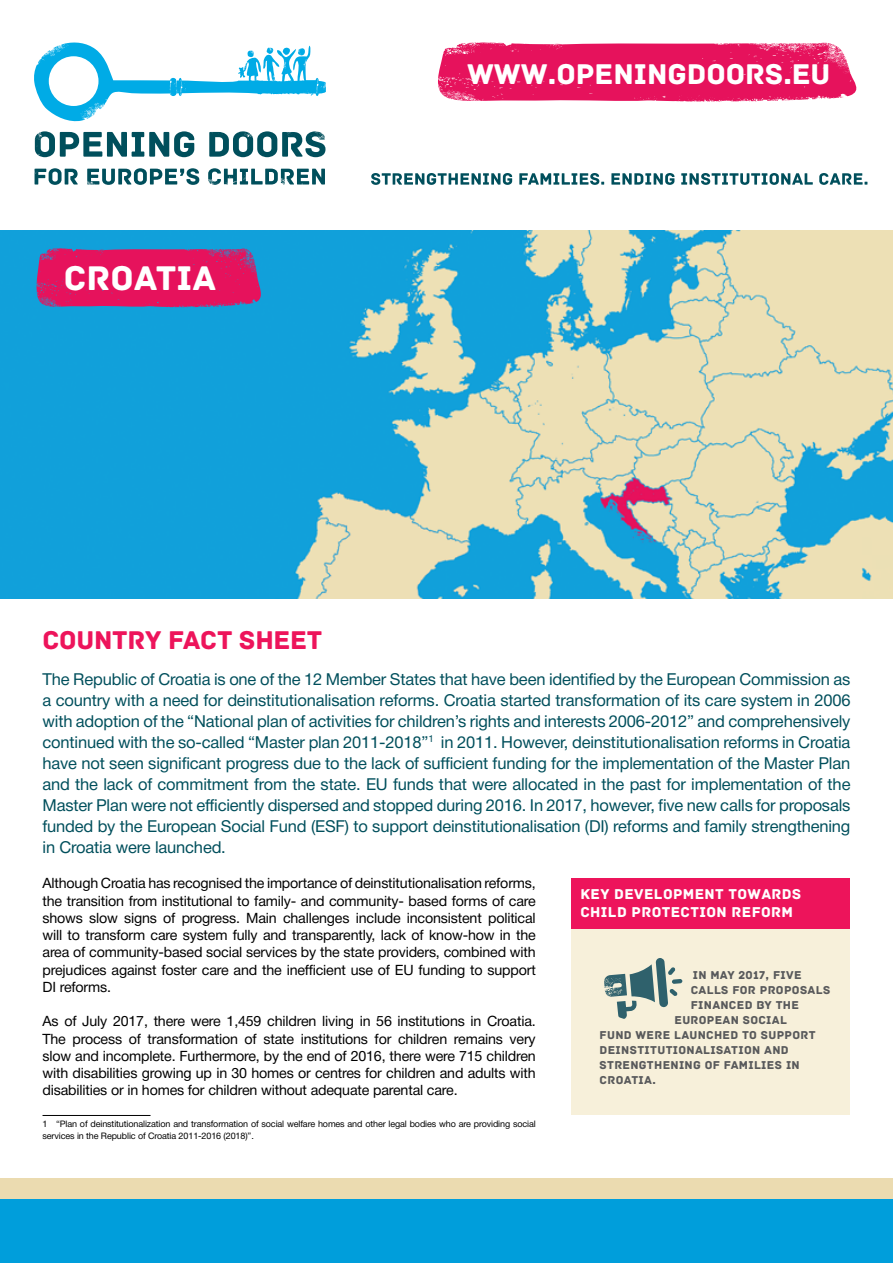
<style>
.page{position:relative;width:893px;height:1263px;background:#fff}
.page>*{position:absolute;margin:0;border:0;box-sizing:border-box;transform-origin:0 0}
.t1{font:36px "Archive";color:#fff}
.t2{font:30px "Archive";color:#fff}
.t3{font:27px "Archive";letter-spacing:-.01em;color:#ed145b}
.t4{font:16.5px/21px "Helvetica Neue Cyr";letter-spacing:-.01em;color:#004f5c;text-align:justify}
.t5{font:15px/18px "Archive";letter-spacing:.025em;color:#fff}
.t6{font:14.25px/17.2px "Helvetica Neue Cyr";letter-spacing:-.01em;color:#000;text-align:justify}
.t7{font:12px "Archive";letter-spacing:.025em;color:#58595b}
.t8{font:9px/12px "Helvetica Neue Cyr";letter-spacing:-.01em;color:#000}
</style>
<div class="page">
<hr style="left:43px;top:1115px;width:108px;height:1px;background:#000">
<img style="left:0;top:230px;width:893px;height:369px">
<svg style="left:35px;top:131px;width:290px;height:54px"></svg>
<svg style="left:34px;top:42px;width:292px;height:80px"></svg>
<svg style="left:438px;top:42px;width:419px;height:60px;background:#e82b6d"></svg>
<svg style="left:371px;top:173px;width:141px;height:12px"></svg>
<svg style="left:519px;top:173px;width:85px;height:12px"></svg>
<svg style="left:611px;top:173px;width:63px;height:12px"></svg>
<svg style="left:681px;top:173px;width:132px;height:12px"></svg>
<svg style="left:819px;top:173px;width:48px;height:12px"></svg>
<div style="left:0;top:1186px;width:893px;height:77px;background:#009edb"></div>
<div style="left:0;top:1178px;width:893px;height:21px;background:#ebdbb0"></div>
<svg style="left:37px;top:248px;width:227px;height:60px;background:#cd226a"></svg>
<div style="left:571px;top:878px;width:279px;height:237px;background:#f7f0da"></div>
<div style="left:571px;top:878px;width:279px;height:50px;background:#ed145b"></div>
<svg style="left:604px;top:958px;width:78px;height:61px"></svg>
<h1 class="t1" style="left:64px;top:257px;width:154px">CROATIA</h1>
<h3 class="t3" style="left:43px;top:624px;width:281px">COUNTRY FACT SHEET</h3>
<h2 class="t2" style="left:467px;top:57px;width:365px">WWW.OPENINGDOORS.EU</h2>
<p class="t4" style="left:43px;top:669px;width:809px">The Republic of Croatia is one of the 12 Member States that have been identified by the European Commission as a country with a need for deinstitutionalisation reforms. Croatia started transformation of its care system in 2006 with adoption of the “National plan of activities for children’s rights and interests 2006-2012” and comprehensively continued with the so-called “Master plan 2011-2018”<sup>1</sup> in 2011. However, deinstitutionalisation reforms in Croatia have not seen significant progress due to the lack of sufficient funding for the implementation of the Master Plan and the lack of commitment from the state. EU funds that were allocated in the past for implementation of the Master Plan were not efficiently dispersed and stopped during 2016. In 2017, however, five new calls for proposals funded by the European Social Fund (ESF) to support deinstitutionalisation (DI) reforms and family strengthening in Croatia were launched.</p>
<p class="t6" style="left:43px;top:875px;width:495px">Although Croatia has recognised the importance of deinstitutionalisation reforms, the transition from institutional to family- and community- based forms of care shows slow signs of progress. Main challenges include inconsistent political will to transform care system fully and transparently, lack of know-how in the area of community-based social services by the state providers, combined with prejudices against foster care and the inefficient use of EU funding to support DI reforms.<sup>1</sup></p>
<p class="t6" style="left:43px;top:1013px;width:495px">As of July 2017, there were 1,459 children living in 56 institutions in Croatia.<br>The process of transformation of state institutions for children remains very slow and incomplete. Furthermore, by the end of 2016, there were 715 children with disabilities growing up in 30 homes or centres for children and adults with disabilities or in homes for children without adequate parental care.</p>
<p class="t8" style="left:43px;top:1118px;width:495px">1 “Plan of deinstitutionalization and transformation of social welfare homes and other legal bodies who are providing social services in the Republic of Croatia 2011-2016 (2018)”.</p>
<p class="t5" style="left:580px;top:885px;width:222px">KEY DEVELOPMENT TOWARDS<br>CHILD PROTECTION REFORM</p>
<p class="t7" style="left:693px;top:968px;width:110px">IN MAY 2017, FIVE</p>
<p class="t7" style="left:691px;top:983px;width:141px">CALLS FOR PROPOSALS</p>
<p class="t7" style="left:691px;top:998px;width:110px">FINANCED BY THE</p>
<p class="t7" style="left:675px;top:1013px;width:114px">EUROPEAN SOCIAL</p>
<p class="t7" style="left:600px;top:1028px;width:217px">FUND WERE LAUNCHED TO SUPPORT</p>
<p class="t7" style="left:600px;top:1043px;width:191px">DEINSTITUTIONALISATION AND</p>
<p class="t7" style="left:600px;top:1058px;width:202px">STRENGTHENING OF FAMILIES IN</p>
<p class="t7" style="left:600px;top:1073px;width:58px">CROATIA.</p>
</div>
